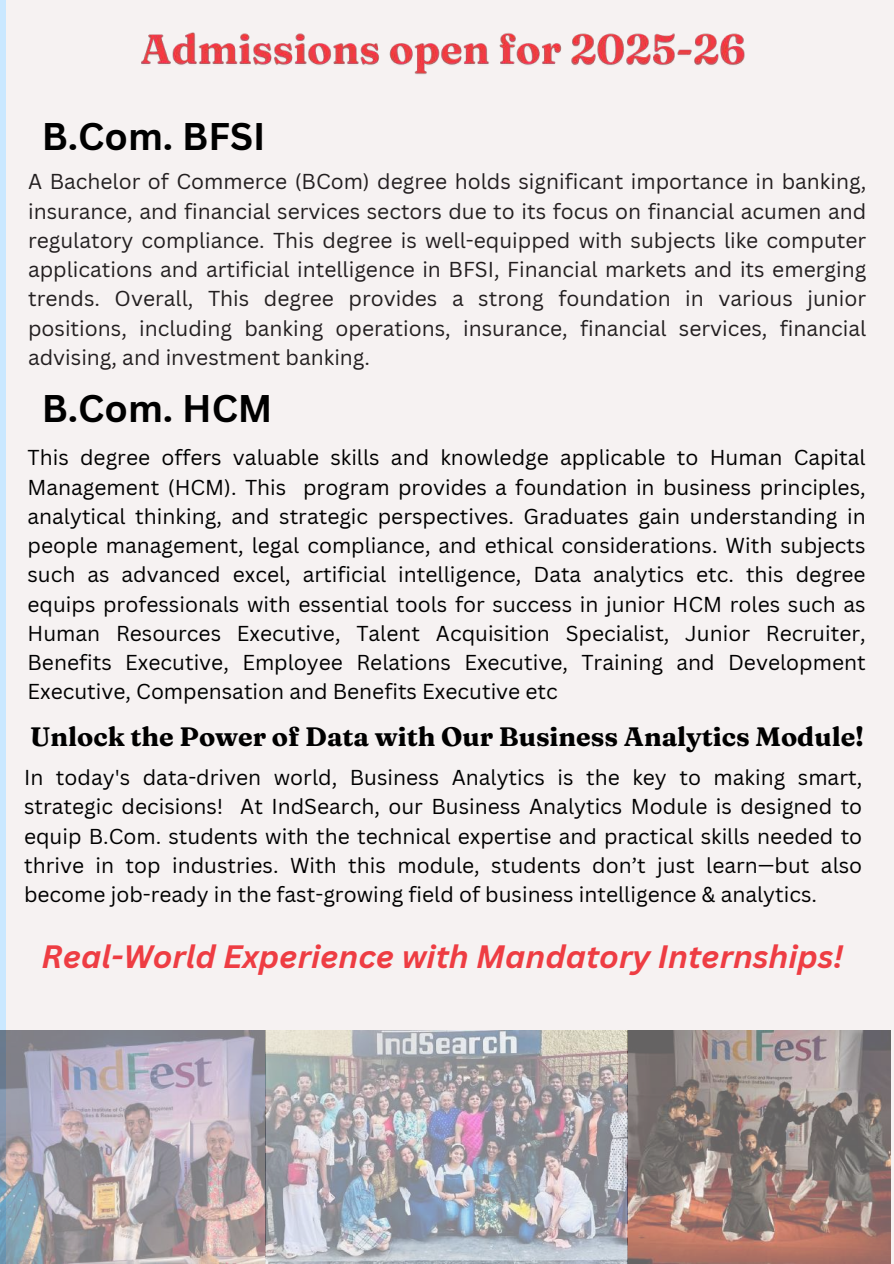
<style>
.page{position:relative;width:894px;height:1264px;background:#fff}
.page>*{position:absolute;margin:0;border:0;box-sizing:border-box;transform-origin:0 0}
.t1{font:700 37.5px "Canva Sans";color:#000}
.t2{font:italic 700 31.5px "Canva Sans";color:#ee3d43}
.t3{font:700 26.55px "Fraunces 9 pt";color:#000}
.t4{font:21px/29.2px "Canva Sans";color:#000;text-align:justify}
.t5{font:21px/29.2px "Canva Sans";color:#231f20;text-align:justify}
</style>
<div class="page">
<div style="left:6px;top:0;width:887px;height:1263px;background:#f8f3f2"></div>
<img style="left:0;top:1030px;width:890px;height:233px">
<img style="left:141px;top:32px;width:604px;height:43px">
<h1 class="t1" style="left:42px;top:110px;width:225px">B.Com. BFSI</h1>
<p class="t5" style="left:28px;top:167px;width:839px">A Bachelor of Commerce (BCom) degree holds significant importance in banking, insurance, and financial services sectors due to its focus on financial acumen and regulatory compliance. This degree is well-equipped with subjects like computer applications and artificial intelligence in BFSI, Financial markets and its emerging trends. Overall, This degree provides a strong foundation in various junior positions, including banking operations, insurance, financial services, financial advising, and investment banking.</p>
<h1 class="t1" style="left:42px;top:382px;width:232px">B.Com. HCM</h1>
<p class="t4" style="left:27px;top:442px;width:839px">This degree offers valuable skills and knowledge applicable to Human Capital Management (HCM). This program provides a foundation in business principles, analytical thinking, and strategic perspectives. Graduates gain understanding in people management, legal compliance, and ethical considerations. With subjects such as advanced excel, artificial intelligence, Data analytics etc. this degree equips professionals with essential tools for success in junior HCM roles such as Human Resources Executive, Talent Acquisition Specialist, Junior Recruiter, Benefits Executive, Employee Relations Executive, Training and Development Executive, Compensation and Benefits Executive etc</p>
<p class="t3" style="left:30px;top:720px;width:835px">Unlock the Power of Data with Our Business Analytics Module!</p>
<p class="t4" style="left:24px;top:762px;width:839px">In today's data-driven world, Business Analytics is the key to making smart, strategic decisions! At IndSearch, our Business Analytics Module is designed to equip B.Com. students with the technical expertise and practical skills needed to thrive in top industries. With this module, students don’t just learn—but also become job-ready in the fast-growing field of business intelligence &amp; analytics.</p>
<h2 class="t2" style="left:42px;top:934px;width:803px">Real-World Experience with Mandatory Internships!</h2>
</div>
